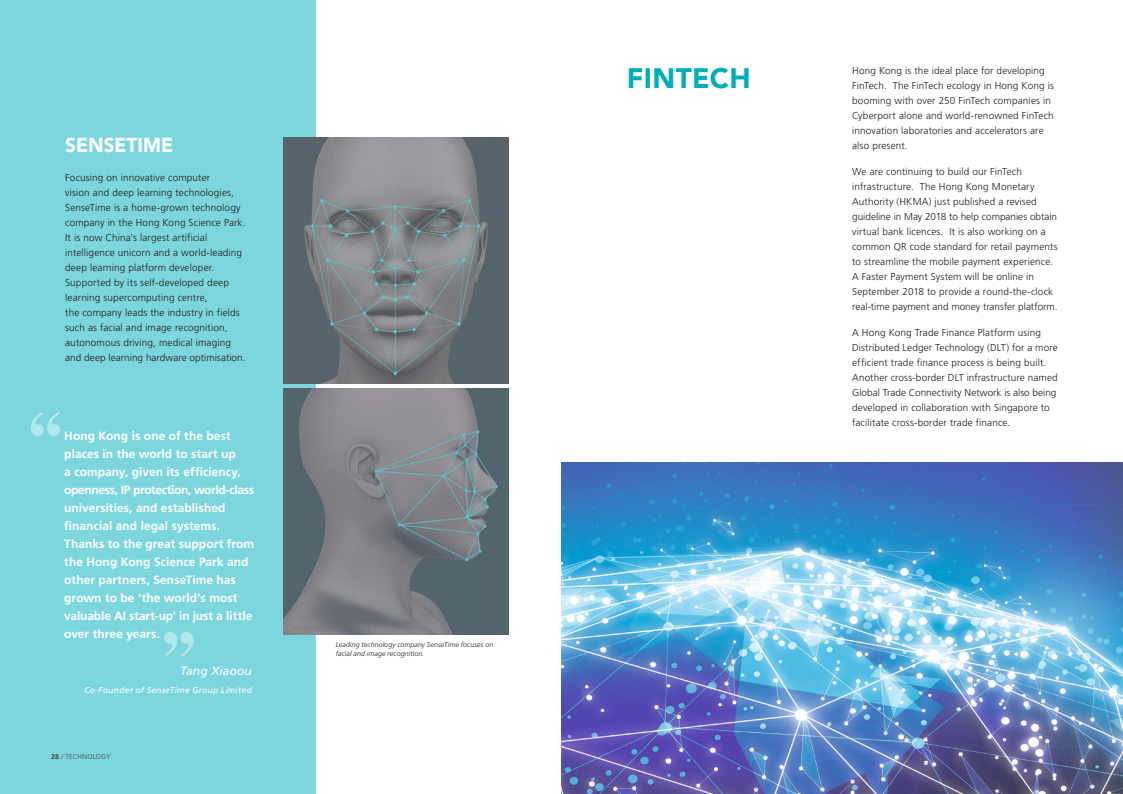
<style>
.page{position:relative;width:1123px;height:794px;background:#fff}
.page>*{position:absolute;margin:0;border:0;box-sizing:border-box;transform-origin:0 0}
.t1{font:700 72px "Times";color:#b1e8ec}
.t2{font:900 28px "Avenir LT Std";letter-spacing:.01em;color:#00aeb7}
.t3{font:900 20px "Avenir LT Std";letter-spacing:.005em;color:#fff;scale:.95 1}
.t4{font:700 12px/18px "Frutiger LT Std";color:#fff}
.t5{font:italic 12px "Frutiger LT Std";letter-spacing:.005em;color:#fff}
.t6{font:300 10px/15px "Frutiger LT Std";letter-spacing:.01em;color:#201c1a}
.t7{font:italic 8.5px "Frutiger LT Std";letter-spacing:.025em;color:#fff}
.t8{font:italic 300 7px/9px "Frutiger LT Std";letter-spacing:.01em;color:#201c1a}
.t9{font:300 7px "Frutiger LT Std";letter-spacing:.035em;color:#484440}
.s1{font-weight:700}
</style>
<div class="page">
<div style="left:0;top:0;width:316px;height:794px;background:#7dd6dd"></div>
<img style="left:283px;top:138px;width:225px;height:246px">
<img style="left:283px;top:388px;width:225px;height:246px">
<img style="left:561px;top:462px;width:562px;height:332px">
<h3 class="t3" style="left:65px;top:133px;width:115px">SENSETIME</h3>
<p class="t6" style="left:65px;top:170px;width:182px">Focusing on innovative computer<br>vision and deep learning technologies, SenseTime is a home-grown technology company in the Hong Kong Science Park.<br>It is now China’s largest artificial intelligence unicorn and a world-leading deep learning platform developer.<br>Supported by its self-developed deep learning supercomputing centre,<br>the company leads the industry in fields such as facial and image recognition, autonomous driving, medical imaging and deep learning hardware optimisation.</p>
<h1 class="t1" style="left:26px;top:368px;width:42px">‘‘</h1>
<p class="t4" style="left:64px;top:427px;width:191px">Hong Kong is one of the best places in the world to start up<br>a company, given its efficiency, openness, IP protection, world-class universities, and established financial and legal systems.<br>Thanks to the great support from the Hong Kong Science Park and other partners, SenseTime has grown to be 'the world’s most valuable AI start-up' in just a little over three years.</p>
<h1 class="t1" style="left:199px;top:699px;width:42px;rotate:-180deg">‘‘</h1>
<p class="t5" style="left:180px;top:664px;width:73px">Tang Xiaoou</p>
<p class="t7" style="left:84px;top:684px;width:169px">Co-Founder of SenseTime Group Limited</p>
<p class="t9" style="left:51px;top:752px;width:61px"><span class="s1">28</span> / TECHNOLOGY</p>
<p class="t8" style="left:336px;top:640px;width:159px">Leading technology company SenseTime focuses on facial and image recognition.</p>
<h2 class="t2" style="left:626px;top:62px;width:125px">FINTECH</h2>
<p class="t6" style="left:852px;top:63px;width:203px">Hong Kong is the ideal place for developing FinTech. The FinTech ecology in Hong Kong is booming with over 250 FinTech companies in Cyberport alone and world-renowned FinTech innovation laboratories and accelerators are also present.</p>
<p class="t6" style="left:852px;top:164px;width:207px">We are continuing to build our FinTech infrastructure. The Hong Kong Monetary Authority (HKMA) just published a revised guideline in May 2018 to help companies obtain virtual bank licences. It is also working on a common QR code standard for retail payments to streamline the mobile payment experience.<br>A Faster Payment System will be online in September 2018 to provide a round-the-clock real-time payment and money transfer platform.</p>
<p class="t6" style="left:852px;top:325px;width:207px">A Hong Kong Trade Finance Platform using Distributed Ledger Technology (DLT) for a more efficient trade finance process is being built.<br>Another cross-border DLT infrastructure named Global Trade Connectivity Network is also being developed in collaboration with Singapore to facilitate cross-border trade finance.</p>
</div>
